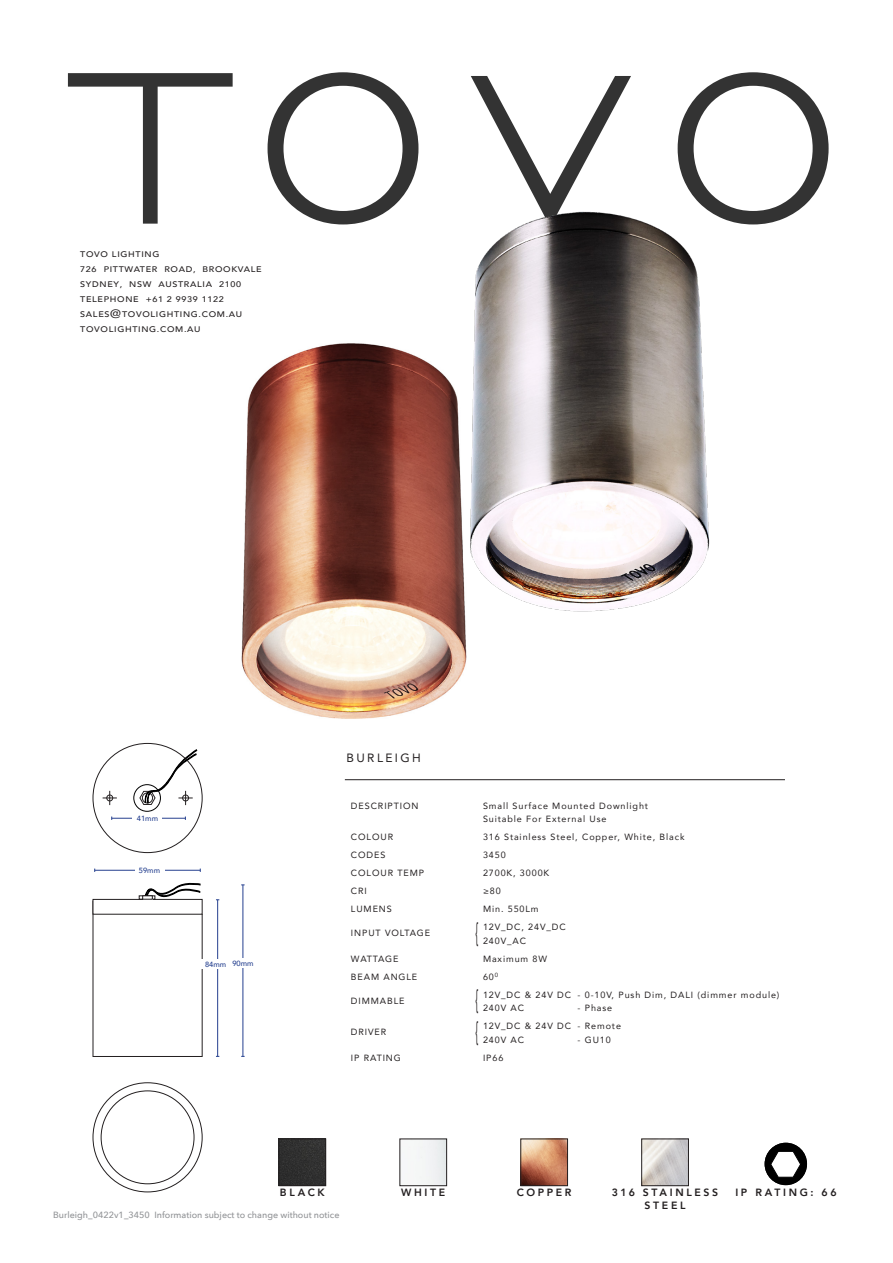
<style>
.page{position:relative;width:893px;height:1263px;background:#fff}
.page>*{position:absolute;margin:0;border:0;box-sizing:border-box;transform-origin:0 0}
.TOVO_DESCRIPTION_STY{font:27px "Avenir";color:#231f20;scale:.33 1}
.t1{font:12px "Avenir";letter-spacing:.2em;color:#231f20}
.t2{font:800 10.5px "Avenir";letter-spacing:.25em;color:#231f20}
.TOVO_DESCRIPTION_STY-2{font:9px/13.5px "Avenir";letter-spacing:.1em;color:#231f20}
.t3{font:500 9px "Avenir Next";color:#939598}
.TOVO_Style{font:500 8.1px "Avenir";letter-spacing:.075em;color:#231f20;scale:1.11 1}
.t4{font:500 7.5px "Avenir";color:#25408f}
.s1{font-family:"Avenir Next";font-weight:400;font-size:12.15px}
</style>
<div class="page">
<img style="left:241px;top:343px;width:225px;height:376px">
<hr style="left:345px;top:779px;width:440px;height:1px;background:#231f20">
<svg style="left:68px;top:73px;width:165px;height:151px"></svg>
<svg style="left:268px;top:72px;width:150px;height:152px"></svg>
<svg style="left:471px;top:76px;width:160px;height:132px"></svg>
<svg style="left:678px;top:72px;width:151px;height:152px"></svg>
<svg style="left:93px;top:1083px;width:109px;height:109px"></svg>
<div style="left:101px;top:1091px;width:93px;height:93px;background:#fff;border-radius:50%"></div>
<div style="left:93px;top:899px;width:109px;height:15px;border:1px solid #231f20"></div>
<svg style="left:103px;top:791px;width:14px;height:14px"></svg>
<div style="left:134px;top:784px;width:27px;height:27px;border:1px solid #000;border-radius:50%"></div>
<div style="left:139px;top:896px;width:16px;height:3px;border:1px solid #231f20"></div>
<svg style="left:142px;top:882px;width:58px;height:17px"></svg>
<svg style="left:140px;top:750px;width:57px;height:55px"></svg>
<hr style="left:217px;top:900px;width:1px;height:156px;background:#25408f">
<div style="left:201px;top:959px;width:29px;height:10px;background:#fff"></div>
<hr style="left:95px;top:870px;width:105px;height:1px;background:#25408f">
<div style="left:135px;top:865px;width:29px;height:10px;background:#fff"></div>
<hr style="left:243px;top:885px;width:1px;height:171px;background:#25408f">
<div style="left:228px;top:958px;width:30px;height:10px;background:#fff"></div>
<hr style="left:112px;top:818px;width:73px;height:1px;background:#25408f">
<div style="left:133px;top:814px;width:29px;height:10px;background:#fff"></div>
<div style="left:765px;top:1143px;width:42px;height:42px;background:#000;border-radius:50%"></div>
<svg style="left:771px;top:1151px;width:30px;height:26px"></svg>
<div style="left:399px;top:1138px;width:48px;height:48px;border:1px solid #231f20"></div>
<div style="left:281px;top:1140px;width:43px;height:44px;background:#30302f"></div>
<div style="left:279px;top:1138px;width:47px;height:48px;border:1px solid #231f20"></div>
<img style="left:522px;top:1140px;width:44px;height:44px">
<div style="left:520px;top:1138px;width:48px;height:48px;border:1px solid #231f20"></div>
<img style="left:643px;top:1140px;width:44px;height:44px">
<div style="left:641px;top:1138px;width:48px;height:48px;border:1px solid #231f20"></div>
<img style="left:440px;top:208px;width:281px;height:455px">
<p class="TOVO_Style" style="left:80px;top:247px;width:73px">TOVO LIGHTING</p>
<p class="TOVO_Style" style="left:80px;top:262px;width:165px">726 PITTWATER ROAD, BROOKVALE</p>
<p class="TOVO_Style" style="left:80px;top:277px;width:146px">SYDNEY, NSW AUSTRALIA 2100</p>
<p class="TOVO_Style" style="left:80px;top:292px;width:131px">TELEPHONE +61 2 9939 1122</p>
<p class="TOVO_Style" style="left:80px;top:307px;width:147px">SALES<span class="s1">@</span>TOVOLIGHTING.COM.AU</p>
<p class="TOVO_Style" style="left:80px;top:322px;width:110px">TOVOLIGHTING.COM.AU</p>
<p class="t4" style="left:137px;top:812px;width:23px">41mm</p>
<p class="t4" style="left:139px;top:864px;width:23px">59mm</p>
<p class="t4" style="left:232px;top:956px;width:23px">90mm</p>
<p class="t4" style="left:205px;top:958px;width:23px">84mm</p>
<p class="t1" style="left:346px;top:748px;width:76px">BURLEIGH</p>
<p class="TOVO_DESCRIPTION_STY-2" style="left:351px;top:799px;width:69px">DESCRIPTION</p>
<p class="TOVO_DESCRIPTION_STY-2" style="left:483px;top:799px;width:167px">Small Surface Mounted Downlight</p>
<p class="TOVO_DESCRIPTION_STY-2" style="left:483px;top:812px;width:125px">Suitable For External Use</p>
<p class="TOVO_DESCRIPTION_STY-2" style="left:351px;top:830px;width:44px">COLOUR</p>
<p class="TOVO_DESCRIPTION_STY-2" style="left:483px;top:830px;width:203px">316 Stainless Steel, Copper, White, Black</p>
<p class="TOVO_DESCRIPTION_STY-2" style="left:351px;top:848px;width:36px">CODES</p>
<p class="TOVO_DESCRIPTION_STY-2" style="left:483px;top:848px;width:24px">3450</p>
<p class="TOVO_DESCRIPTION_STY-2" style="left:351px;top:866px;width:75px">COLOUR TEMP</p>
<p class="TOVO_DESCRIPTION_STY-2" style="left:483px;top:866px;width:68px">2700K, 3000K</p>
<p class="TOVO_DESCRIPTION_STY-2" style="left:351px;top:884px;width:17px">CRI</p>
<p class="TOVO_DESCRIPTION_STY-2" style="left:483px;top:884px;width:19px">≥80</p>
<p class="TOVO_DESCRIPTION_STY-2" style="left:351px;top:902px;width:42px">LUMENS</p>
<p class="TOVO_DESCRIPTION_STY-2" style="left:483px;top:902px;width:57px">Min. 550Lm</p>
<p class="TOVO_DESCRIPTION_STY-2" style="left:351px;top:926px;width:81px">INPUT VOLTAGE</p>
<p class="TOVO_DESCRIPTION_STY" style="left:475px;top:910px;width:11px">{</p>
<p class="TOVO_DESCRIPTION_STY-2" style="left:483px;top:920px;width:84px">12V_DC, 24V_DC<br>240V_AC</p>
<p class="TOVO_DESCRIPTION_STY-2" style="left:351px;top:952px;width:49px">WATTAGE</p>
<p class="TOVO_DESCRIPTION_STY-2" style="left:483px;top:952px;width:66px">Maximum 8W</p>
<p class="TOVO_DESCRIPTION_STY-2" style="left:351px;top:970px;width:68px">BEAM ANGLE</p>
<p class="TOVO_DESCRIPTION_STY-2" style="left:483px;top:970px;width:17px">60<sup>0</sup></p>
<p class="TOVO_DESCRIPTION_STY-2" style="left:351px;top:994px;width:55px">DIMMABLE</p>
<p class="TOVO_DESCRIPTION_STY" style="left:475px;top:978px;width:11px">{</p>
<p class="TOVO_DESCRIPTION_STY-2" style="left:483px;top:988px;width:298px">12V_DC &amp; 24V DC - 0-10V, Push Dim, DALI (dimmer module)<br>240V AC</p>
<p class="TOVO_DESCRIPTION_STY-2" style="left:577px;top:1001px;width:36px">- Phase</p>
<p class="TOVO_DESCRIPTION_STY-2" style="left:351px;top:1025px;width:37px">DRIVER</p>
<p class="TOVO_DESCRIPTION_STY" style="left:475px;top:1009px;width:11px">{</p>
<p class="TOVO_DESCRIPTION_STY-2" style="left:483px;top:1019px;width:139px">12V_DC &amp; 24V DC - Remote</p>
<p class="TOVO_DESCRIPTION_STY-2" style="left:483px;top:1033px;width:43px">240V AC</p>
<p class="TOVO_DESCRIPTION_STY-2" style="left:577px;top:1033px;width:35px">- GU10</p>
<p class="TOVO_DESCRIPTION_STY-2" style="left:351px;top:1051px;width:51px">IP RATING</p>
<p class="TOVO_DESCRIPTION_STY-2" style="left:483px;top:1051px;width:22px">IP66</p>
<p class="t2" style="left:280px;top:1184px;width:46px">BLACK</p>
<p class="t2" style="left:401px;top:1184px;width:46px">WHITE</p>
<p class="t2" style="left:517px;top:1184px;width:56px">COPPER</p>
<p class="t2" style="left:612px;top:1184px;width:108px">316 STAINLESS</p>
<p class="t2" style="left:735px;top:1184px;width:103px">IP RATING: 66</p>
<p class="t2" style="left:645px;top:1197px;width:43px">STEEL</p>
<p class="t3" style="left:53px;top:1207px;width:288px">Burleigh_0422v1_3450 Information subject to change without notice</p>
</div>
